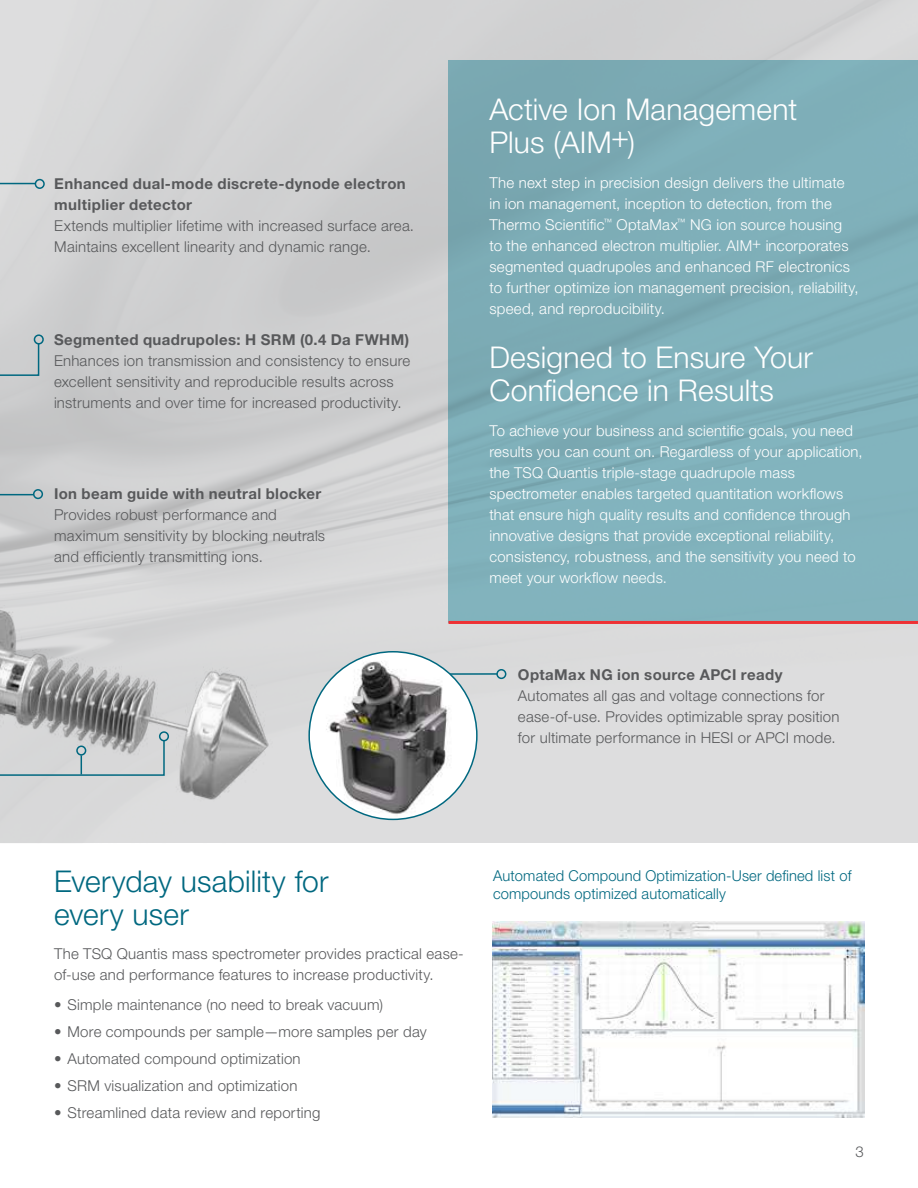
<style>
.page{position:relative;width:918px;height:1188px;background:#fff}
.page>*{position:absolute;margin:0;border:0;box-sizing:border-box;transform-origin:0 0}
.t1{font:300 30px/33px "Helvetica Neue LT Std";letter-spacing:.005em;color:#fff}
.t2{font:300 30px/33px "Helvetica Neue LT Std";letter-spacing:.005em;color:#006880}
.t3{font:300 15px/21px "Helvetica Neue LT Std";letter-spacing:.015em;color:#58595b}
.t4{font:300 15px/21px "Helvetica Neue LT Std";letter-spacing:.015em;color:#fff}
.t5{font:700 15px/21px "Helvetica Neue LT Std";letter-spacing:.025em;color:#58595b}
.t6{font:300 15px/18px "Helvetica Neue LT Std";letter-spacing:.01em;color:#006880}
</style>
<div class="page">
<div style="left:0;top:0;width:918px;height:843px;background:#dadadb"></div>
<div style="left:448px;top:60px;width:470px;height:562px;background:#7fb0ba"></div>
<hr style="left:448px;top:621px;width:470px;height:3px;background:#ee3134">
<img style="left:0;top:181px;width:454px;height:640px">
<div style="left:34px;top:334px;width:10px;height:11px;border:2px solid #006880;border-radius:50%"></div>
<svg style="left:0;top:342px;width:40px;height:35px"></svg>
<div style="left:35px;top:179px;width:10px;height:10px;border:2px solid #006880;border-radius:50%"></div>
<hr style="left:0;top:183px;width:35px;height:1px;background:#006880">
<svg style="left:0;top:493px;width:35px;height:126px"></svg>
<div style="left:33px;top:489px;width:10px;height:10px;border:2px solid #006880;border-radius:50%"></div>
<div style="left:496px;top:669px;width:10px;height:10px;border:2px solid #006880;border-radius:50%"></div>
<hr style="left:383px;top:673px;width:114px;height:2px;background:#006880">
<svg style="left:309px;top:652px;width:168px;height:167px"></svg>
<img style="left:317px;top:661px;width:157px;height:156px">
<div style="left:159px;top:731px;width:10px;height:10px;border:2px solid #006880;border-radius:50%"></div>
<svg style="left:0;top:739px;width:165px;height:38px"></svg>
<img style="left:493px;top:921px;width:371px;height:197px">
<p class="t5" style="left:54px;top:172px;width:353px">Enhanced dual-mode discrete-dynode electron multiplier detector</p>
<p class="t3" style="left:54px;top:214px;width:361px">Extends multiplier lifetime with increased surface area.<br>Maintains excellent linearity and dynamic range.</p>
<p class="t5" style="left:54px;top:328px;width:357px">Segmented quadrupoles: H SRM (0.4 Da FWHM)</p>
<p class="t3" style="left:54px;top:350px;width:358px">Enhances ion transmission and consistency to ensure excellent sensitivity and reproducible results across instruments and over time for increased productivity.</p>
<p class="t5" style="left:54px;top:483px;width:269px">Ion beam guide with neutral blocker</p>
<p class="t3" style="left:54px;top:504px;width:273px">Provides robust performance and maximum sensitivity by blocking neutrals and efficiently transmitting ions.</p>
<h1 class="t1" style="left:489px;top:93px;width:309px">Active Ion Management<br>Plus (AIM+)</h1>
<p class="t4" style="left:489px;top:172px;width:371px">The next step in precision design delivers the ultimate in ion management, inception to detection, from the Thermo Scientific<sup>™</sup> OptaMax<sup>™</sup> NG ion source housing<br>to the enhanced electron multiplier. AIM+ incorporates segmented quadrupoles and enhanced RF electronics to further optimize ion management precision, reliability, speed, and reproducibility.</p>
<h1 class="t1" style="left:489px;top:340px;width:325px">Designed to Ensure Your<br>Confidence in Results</h1>
<p class="t4" style="left:489px;top:419px;width:375px">To achieve your business and scientific goals, you need results you can count on. Regardless of your application, the TSQ Quantis triple-stage quadrupole mass spectrometer enables targeted quantitation workflows that ensure high quality results and confidence through innovative designs that provide exceptional reliability, consistency, robustness, and the sensitivity you need to meet your workflow needs.</p>
<p class="t5" style="left:518px;top:664px;width:266px">OptaMax NG ion source APCI ready</p>
<p class="t3" style="left:518px;top:685px;width:323px">Automates all gas and voltage connections for ease-of-use. Provides optimizable spray position for ultimate performance in HESI or APCI mode.</p>
<h1 class="t2" style="left:54px;top:864px;width:276px">Everyday usability for every user</h1>
<p class="t3" style="left:54px;top:943px;width:411px">The TSQ Quantis mass spectrometer provides practical ease&shy;of-use and performance features to increase productivity.</p>
<p class="t3" style="left:54px;top:994px;width:331px">• Simple maintenance (no need to break vacuum)</p>
<p class="t3" style="left:54px;top:1021px;width:374px">• More compounds per sample—more samples per day</p>
<p class="t3" style="left:54px;top:1048px;width:248px">• Automated compound optimization</p>
<p class="t3" style="left:54px;top:1075px;width:245px">• SRM visualization and optimization</p>
<p class="t3" style="left:54px;top:1102px;width:268px">• Streamlined data review and reporting</p>
<p class="t6" style="left:493px;top:866px;width:360px">Automated Compound Optimization-User defined list of compounds optimized automatically</p>
<p class="t3" style="left:856px;top:1140px;width:10px">3</p>
</div>
